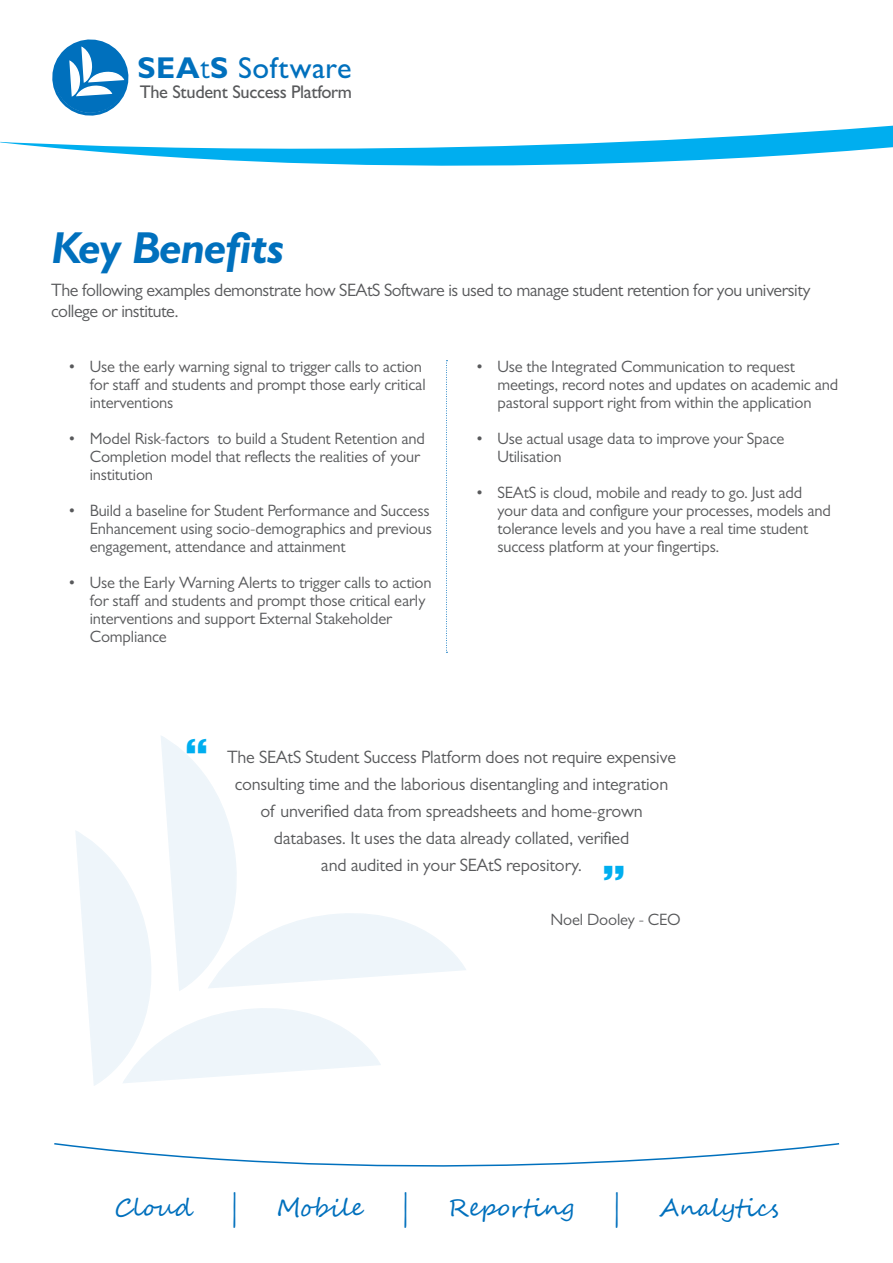
<style>
.page{position:relative;width:893px;height:1263px;background:#fff}
.page>*{position:absolute;margin:0;border:0;box-sizing:border-box;transform-origin:0 0}
.t1{font:italic 700 45px "Gill Sans MT Pro";letter-spacing:-.025em;color:#0070bd}
.t2{font:500 30.15px "Gill Sans MT Pro";letter-spacing:.02em;color:#0070bd}
.t3{font:24px "Segoe Script";color:#0070bd}
.t4{font:500 18.45px "Gill Sans MT Pro";letter-spacing:-.02em;color:#58595b}
.t5{font:18px/27px "Gill Sans MT Pro";letter-spacing:-.01em;color:#58595b}
.t6{font:16.5px/18px "Gill Sans MT Pro";letter-spacing:-.01em;color:#58595b}
.s1{font-weight:700}
.s2{font-weight:400}
</style>
<div class="page">
<svg style="left:52px;top:39px;width:77px;height:77px"></svg>
<svg style="left:0;top:126px;width:893px;height:40px"></svg>
<svg style="left:54px;top:1143px;width:786px;height:24px"></svg>
<svg style="left:446px;top:360px;width:1px;height:293px"></svg>
<svg style="left:75px;top:736px;width:391px;height:350px"></svg>
<h2 class="t2" style="left:137px;top:49px;width:216px"><span class="s1">SEA</span><span class="s2">t</span><span class="s1">S</span> Software</h2>
<p class="t4" style="left:140px;top:80px;width:214px">The Student Success Platform</p>
<h1 class="t1" style="left:51px;top:220px;width:234px">Key Benefits</h1>
<p class="t5" style="left:51px;top:279px;width:761px;line-height:21px">The following examples demonstrate how SEAtS Software is used to manage student retention for you university college or institute.</p>
<p class="t6" style="left:90px;top:357px;width:337px;text-indent:-21px">• Use the early warning signal to trigger calls to action for staff and students and prompt those early critical interventions</p>
<p class="t6" style="left:90px;top:429px;width:337px;text-indent:-21px">• Model Risk-factors to build a Student Retention and<br>Completion model that reflects the realities of your institution</p>
<p class="t6" style="left:90px;top:501px;width:344px;text-indent:-21px">• Build a baseline for Student Performance and Success<br>Enhancement using socio-demographics and previous engagement, attendance and attainment</p>
<p class="t6" style="left:90px;top:573px;width:343px;text-indent:-21px">• Use the Early Warning Alerts to trigger calls to action for staff and students and prompt those critical early interventions and support External Stakeholder Compliance</p>
<p class="t6" style="left:497px;top:357px;width:342px;text-indent:-21px">• Use the Integrated Communication to request meetings, record notes and updates on academic and pastoral support right from within the application</p>
<p class="t6" style="left:497px;top:429px;width:288px;text-indent:-21px">• Use actual usage data to improve your Space<br>Utilisation</p>
<p class="t6" style="left:497px;top:483px;width:335px;text-indent:-21px">• SEAtS is cloud, mobile and ready to go. Just add your data and configure your processes, models and tolerance levels and you have a real time student success platform at your fingertips.</p>
<p class="t5" style="left:227px;top:743px;width:450px;text-align:center">The SEAtS Student Success Platform does not require expensive consulting time and the laborious disentangling and integration of unverified data from spreadsheets and home-grown databases. It uses the data already collated, verified<br>and audited in your SEAtS repository.</p>
<p class="t6" style="left:550px;top:910px;width:132px">Noel Dooley - CEO</p>
<h3 class="t3" style="left:114px;top:1188px;width:79px">Cloud</h3>
<h3 class="t3" style="left:231px;top:1188px;width:9px">|</h3>
<h3 class="t3" style="left:277px;top:1188px;width:88px">Mobile</h3>
<h3 class="t3" style="left:402px;top:1188px;width:9px">|</h3>
<h3 class="t3" style="left:448px;top:1188px;width:128px">Reporting</h3>
<h3 class="t3" style="left:613px;top:1188px;width:9px">|</h3>
<h3 class="t3" style="left:659px;top:1188px;width:121px">Analytics</h3>
</div>
